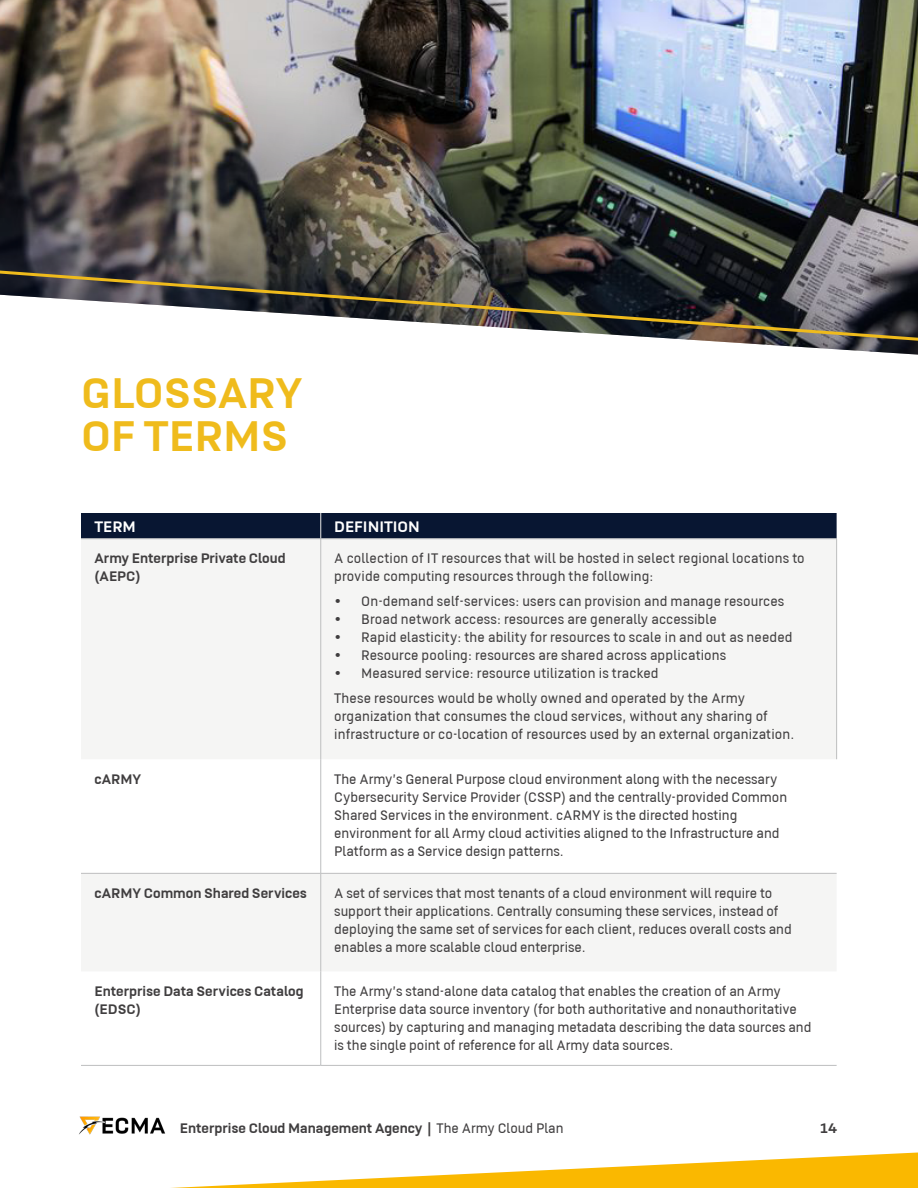
<style>
.page{position:relative;width:918px;height:1188px;background:#fff}
.page>*{position:absolute;margin:0;border:0;box-sizing:border-box;transform-origin:0 0}
.t1{font:700 46.5px/43.5px "US Army";color:#efbb1c}
.t2{font:700 16.5px "US Army";color:#fff}
.t3{font:300 15px/18px "US Army";color:#403e3f}
.t4{font:700 15px/18px "US Army";color:#403e3f}
.s1{font-weight:300}
</style>
<div class="page">
<svg style="left:171px;top:1152px;width:747px;height:36px"></svg>
<img style="left:79px;top:1116px;width:87px;height:19px">
<img style="left:0;top:0;width:918px;height:355px">
<svg style="left:0;top:268px;width:918px;height:75px"></svg>
<svg style="left:81px;top:540px;width:756px;height:431px;fill:#f5f5f4"></svg>
<div style="left:81px;top:513px;width:756px;height:26px;background:#081632"></div>
<hr style="left:321px;top:759px;width:1px;height:114px;background:#bdbebf">
<hr style="left:321px;top:874px;width:1px;height:97px;background:#bdbebf">
<hr style="left:321px;top:971px;width:1px;height:94px;background:#bdbebf">
<hr style="left:81px;top:873px;width:240px;height:1px;background:#bdbebf">
<hr style="left:321px;top:873px;width:516px;height:1px;background:#bdbebf">
<hr style="left:81px;top:1065px;width:240px;height:1px;background:#bdbebf">
<hr style="left:321px;top:1065px;width:516px;height:1px;background:#bdbebf">
<hr style="left:81px;top:539px;width:240px;height:1px;background:#bdbebf">
<hr style="left:321px;top:539px;width:516px;height:1px;background:#bdbebf">
<hr style="left:321px;top:539px;width:1px;height:220px;background:#bdbebf">
<hr style="left:836px;top:539px;width:1px;height:220px;background:#bdbebf">
<h1 class="t1" style="left:81px;top:372px;width:223px">GLOSSARY<br>OF TERMS</h1>
<p class="t2" style="left:94px;top:518px;width:43px">TERM</p>
<p class="t2" style="left:334px;top:518px;width:87px">DEFINITION</p>
<p class="t4" style="left:94px;top:550px;width:193px">Army Enterprise Private Cloud (AEPC)</p>
<p class="t3" style="left:334px;top:550px;width:472px">A collection of IT resources that will be hosted in select regional locations to provide computing resources through the following:</p>
<p class="t3" style="left:334px;top:593px;width:452px">• On-demand self-services: users can provision and manage resources</p>
<p class="t3" style="left:334px;top:611px;width:384px">• Broad network access: resources are generally accessible</p>
<p class="t3" style="left:334px;top:629px;width:460px">• Rapid elasticity: the ability for resources to scale in and out as needed</p>
<p class="t3" style="left:334px;top:647px;width:394px">• Resource pooling: resources are shared across applications</p>
<p class="t3" style="left:334px;top:661px;width:412px;line-height:24.8px">• Measured service: resource utilization is tracked<br>These resources would be wholly owned and operated by the Army</p>
<p class="t3" style="left:334px;top:707px;width:462px">organization that consumes the cloud services, without any sharing of infrastructure or co-location of resources used by an external organization.</p>
<p class="t4" style="left:94px;top:770px;width:48px">cARMY</p>
<p class="t3" style="left:334px;top:770px;width:454px">The Army’s General Purpose cloud environment along with the necessary Cybersecurity Service Provider (CSSP) and the centrally-provided Common Shared Services in the environment. cARMY is the directed hosting environment for all Army cloud activities aligned to the Infrastructure and Platform as a Service design patterns.</p>
<p class="t4" style="left:94px;top:884px;width:214px">cARMY Common Shared Services</p>
<p class="t3" style="left:334px;top:884px;width:459px">A set of services that most tenants of a cloud environment will require to support their applications. Centrally consuming these services, instead of deploying the same set of services for each client, reduces overall costs and enables a more scalable cloud enterprise.</p>
<p class="t4" style="left:94px;top:982px;width:211px">Enterprise Data Services Catalog (EDSC)</p>
<p class="t3" style="left:334px;top:983px;width:479px">The Army’s stand-alone data catalog that enables the creation of an Army Enterprise data source inventory (for both authoritative and nonauthoritative sources) by capturing and managing metadata describing the data sources and is the single point of reference for all Army data sources.</p>
<p class="t4" style="left:180px;top:1119px;width:385px">Enterprise Cloud Management Agency | <span class="s1">The Army Cloud Plan</span></p>
<p class="t4" style="left:820px;top:1119px;width:18px">14</p>
</div>
